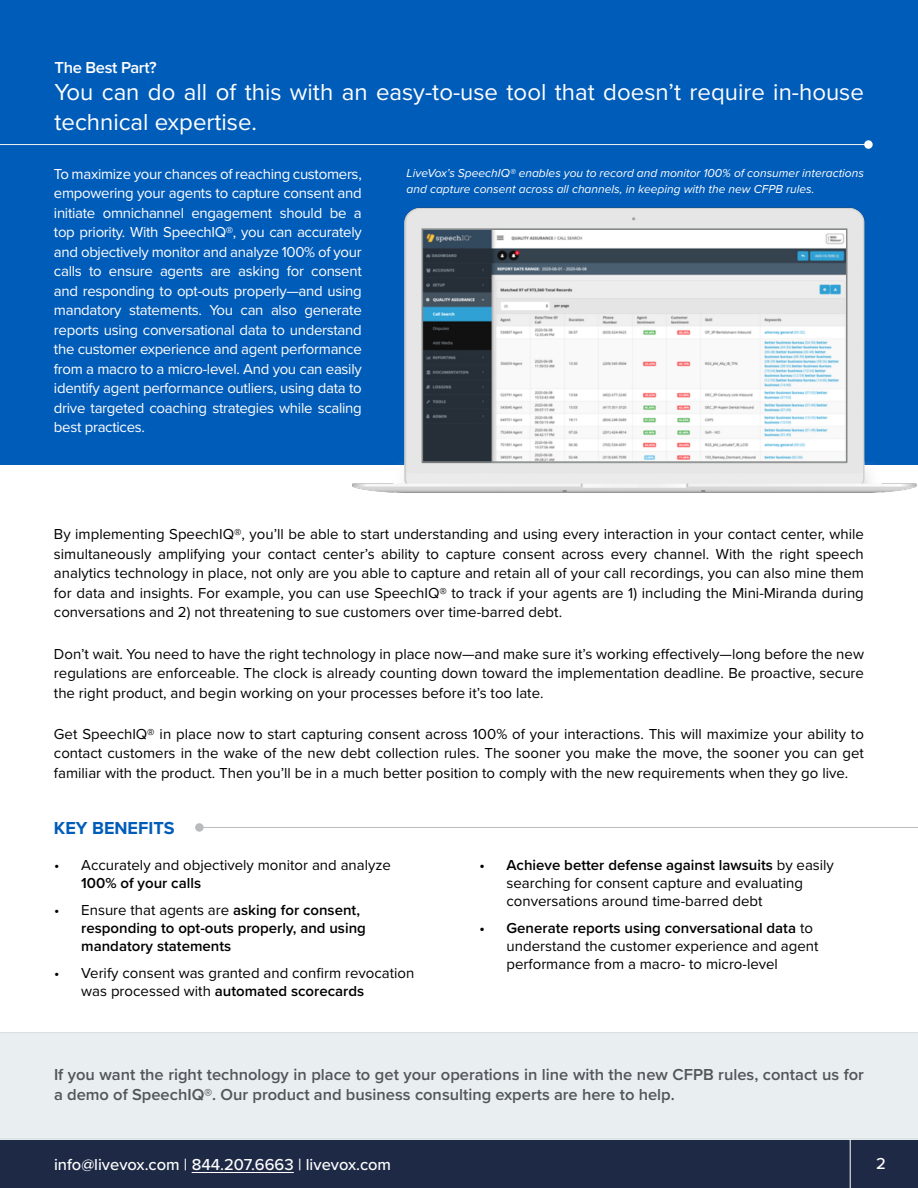
<style>
.page{position:relative;width:918px;height:1188px;background:#fff}
.page>*{position:absolute;margin:0;border:0;box-sizing:border-box;transform-origin:0 0}
.t1{font:24px/30.3px "Proxima Nova";color:#fff}
.t2{font:700 18px "Proxima Nova";color:#005cb9}
.t3{font:600 16.5px/19.8px "Proxima Nova";color:#52555b}
.t4{font:500 16.5px "Proxima Nova";color:#fff}
.t5{font:600 16.5px "Proxima Nova";letter-spacing:-.02em;color:#fff}
.t6{font:15px/19.5px "Proxima Nova";color:#000}
.t7{font:15px/19.5px "Proxima Nova";letter-spacing:-.02em;color:#fff;text-align:justify}
.t8{font:600 15px/18px "Proxima Nova";color:#000}
.t9{font:italic 12px/16.5px "Proxima Nova";color:#fff}
.s1{font-weight:400}
.s2{font-weight:600}
</style>
<div class="page">
<div style="left:0;top:0;width:918px;height:464px;background:#005cb9"></div>
<div style="left:0;top:1139px;width:918px;height:49px;background:#1e2945"></div>
<hr style="left:192px;top:1172px;width:102px;height:1px;background:#fff">
<div style="left:0;top:1033px;width:918px;height:106px;background:#e9eef0"></div>
<hr style="left:0;top:1032px;width:918px;height:1px;background:#d6dee1">
<hr style="left:0;top:1138px;width:918px;height:1px;background:#d6dee1">
<hr style="left:850px;top:1139px;width:1px;height:49px;background:#fff">
<hr style="left:0;top:144px;width:868px;height:1px;background:#f1f3f4">
<img style="left:181px;top:140px;width:737px;height:352px">
<img style="left:425px;top:231px;width:419px;height:229px">
<div style="left:422px;top:228px;width:425px;height:235px;border:2px solid #858889"></div>
<hr style="left:200px;top:827px;width:718px;height:1px;background:#b9babb">
<div style="left:195px;top:823px;width:9px;height:9px;background:#b9babb;border-radius:50%"></div>
<p class="t5" style="left:55px;top:55px;width:104px">The Best Part?</p>
<h1 class="t1" style="left:54px;top:76px;width:811px">You can do all of this with an easy-to-use tool that doesn’t require in-house technical expertise.</h1>
<p class="t7" style="left:54px;top:164px;width:309px">To maximize your chances of reaching customers, empowering your agents to capture consent and initiate omnichannel engagement should be a top priority. With SpeechIQ®, you can accurately and objectively monitor and analyze 100% of your calls to ensure agents are asking for consent and responding to opt-outs properly—and using mandatory statements. You can also generate reports using conversational data to understand the customer experience and agent performance from a macro to a micro-level. And you can easily identify agent performance outliers, using data to drive targeted coaching strategies while scaling best practices.</p>
<p class="t9" style="left:407px;top:164px;width:459px">LiveVox’s SpeechIQ® enables you to record and monitor 100% of consumer interactions and capture consent across all channels, in keeping with the new CFPB rules.</p>
<p class="t6" style="left:54px;top:524px;width:812px;text-align:justify">By implementing SpeechIQ®, you’ll be able to start understanding and using every interaction in your contact center, while simultaneously amplifying your contact center’s ability to capture consent across every channel. With the right speech analytics technology in place, not only are you able to capture and retain all of your call recordings, you can also mine them for data and insights. For example, you can use SpeechIQ® to track if your agents are 1) including the Mini-Miranda during conversations and 2) not threatening to sue customers over time-barred debt.</p>
<p class="t6" style="left:54px;top:643px;width:812px;text-align:justify">Don’t wait. You need to have the right technology in place now—and make sure it’s working effectively—long before the new regulations are enforceable. The clock is already counting down toward the implementation deadline. Be proactive, secure the right product, and begin working on your processes before it’s too late.</p>
<p class="t6" style="left:54px;top:724px;width:812px;text-align:justify">Get SpeechIQ® in place now to start capturing consent across 100% of your interactions. This will maximize your ability to contact customers in the wake of the new debt collection rules. The sooner you make the move, the sooner you can get familiar with the product. Then you’ll be in a much better position to comply with the new requirements when they go live.</p>
<p class="t2" style="left:54px;top:815px;width:122px">KEY BENEFITS</p>
<p class="t6" style="left:54px;top:854px;width:338px">• Accurately and objectively monitor and analyze</p>
<p class="t8" style="left:81px;top:873px;width:121px">100% of your calls</p>
<p class="t8" style="left:81px;top:900px;width:286px;text-indent:-27px"><span class="s1">• Ensure that agents are</span> asking for consent, responding to opt-outs properly, and using mandatory statements</p>
<p class="t6" style="left:81px;top:963px;width:335px;line-height:18px;text-indent:-27px">• Verify consent was granted and confirm revocation was processed with <span class="s2">automated scorecards</span></p>
<p class="t6" style="left:507px;top:855px;width:329px;line-height:18px;text-indent:-27px"><span class="s2">• Achieve better defense against lawsuits</span> by easily searching for consent capture and evaluating conversations around time-barred debt</p>
<p class="t6" style="left:507px;top:918px;width:314px;line-height:18px;text-indent:-27px"><span class="s2">• Generate reports using conversational data</span> to understand the customer experience and agent performance from a macro- to micro-level</p>
<p class="t3" style="left:54px;top:1064px;width:812px">If you want the right technology in place to get your operations in line with the new CFPB rules, contact us for a demo of SpeechIQ®. Our product and business consulting experts are here to help.</p>
<p class="t4" style="left:54px;top:1152px;width:339px">info@livevox.com | 844.207.6663 | livevox.com</p>
<p class="t4" style="left:876px;top:1151px;width:11px">2</p>
</div>
